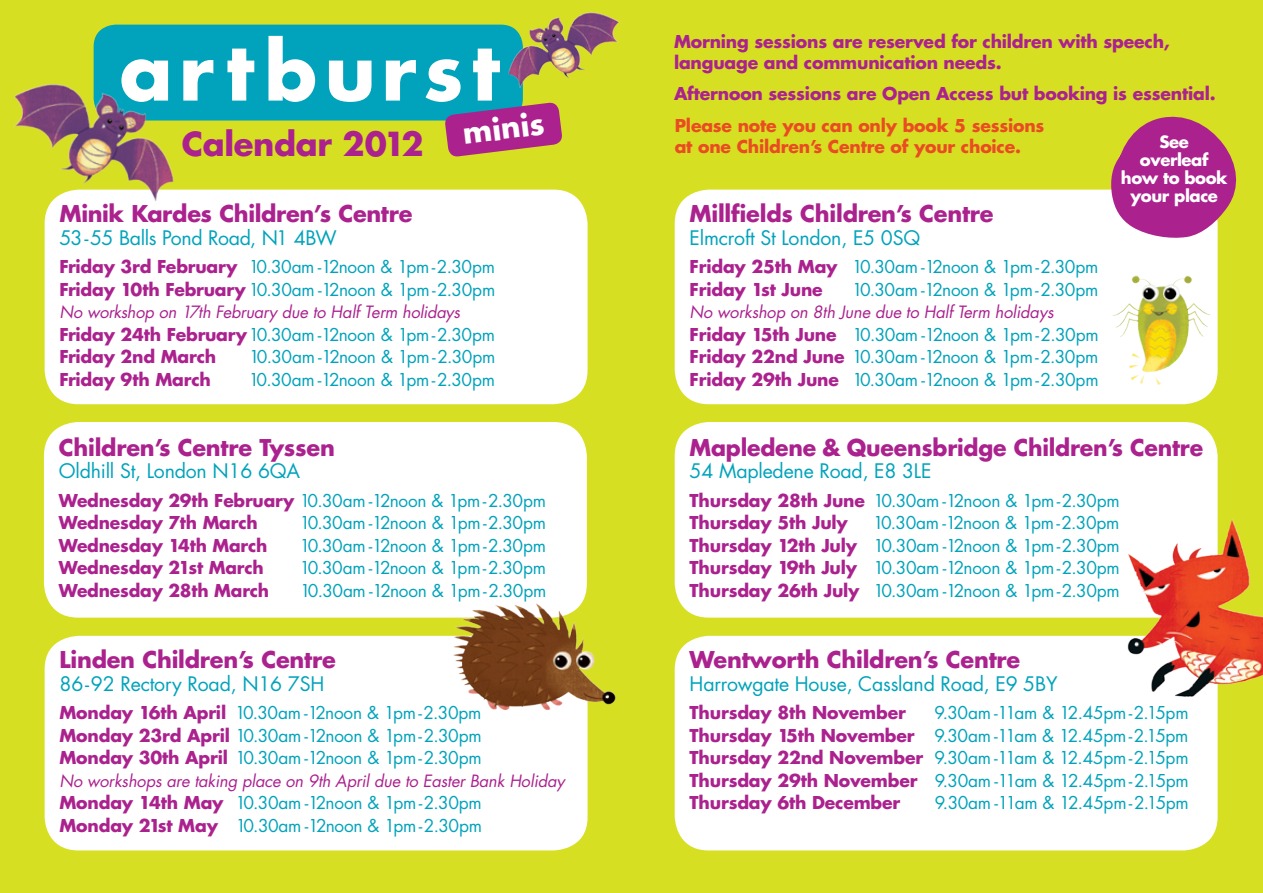
<style>
.page{position:relative;width:1263px;height:893px;background:#d7df23}
.page>*{position:absolute;margin:0;border:0;box-sizing:border-box;transform-origin:0 0}
.t1{font:700 78px "Futura";letter-spacing:.09em;color:#fff}
.t2{font:700 32.25px "Futura";letter-spacing:-.01em;color:#ab218e}
.t3{font:700 29.55px "Futura";color:#fff}
.t4{font:700 22.5px "Futura";letter-spacing:-.01em;color:#ab218e}
.t5{font:19.5px "Futura";letter-spacing:-.01em;color:#00a3bb}
.t6{font:17.25px/22.5px "Futura";letter-spacing:-.02em;color:#00a3bb;text-align:justify}
.t7{font:700 17.25px/22.5px "Futura";letter-spacing:-.01em;color:#ab218e}
.t8{font:700 17.25px/21px "Futura";letter-spacing:-.01em;color:#ea4c22}
.t9{font:italic 16.5px "Futura";letter-spacing:-.01em;color:#ab218e}
.t10{font:700 16.5px/18px "Futura";letter-spacing:-.025em;color:#fff;text-align:center}
.s1{font-weight:700;color:#ab218e}
.s2{font-weight:400;color:#00a3bb}
</style>
<div class="page">
<div style="left:45px;top:190px;width:542px;height:214px;background:#fff;border-radius:34px"></div>
<div style="left:44px;top:422px;width:543px;height:196px;background:#fff;border-radius:34px"></div>
<div style="left:675px;top:190px;width:542px;height:214px;background:#fff;border-radius:34px"></div>
<div style="left:675px;top:422px;width:542px;height:196px;background:#fff;border-radius:34px"></div>
<div style="left:94px;top:25px;width:429px;height:96px;background:#00a3bb;border-radius:22px"></div>
<svg style="left:444px;top:102px;width:118px;height:55px"></svg>
<svg style="left:1110px;top:116px;width:127px;height:123px"></svg>
<div style="left:45px;top:636px;width:542px;height:214px;background:#fff;border-radius:34px"></div>
<div style="left:675px;top:636px;width:542px;height:214px;background:#fff;border-radius:34px"></div>
<img style="left:506px;top:12px;width:113px;height:75px">
<img style="left:13px;top:78px;width:171px;height:125px">
<img style="left:1123px;top:519px;width:140px;height:188px">
<img style="left:439px;top:594px;width:177px;height:128px">
<img style="left:1113px;top:275px;width:100px;height:128px">
<h1 class="t1" style="left:120px;top:19px;width:382px">artburst</h1>
<h3 class="t3" style="left:460px;top:114px;width:83px;rotate:-7deg">minis</h3>
<h2 class="t2" style="left:182px;top:122px;width:243px">Calendar 2012</h2>
<h3 class="t4" style="left:60px;top:199px;width:355px">Minik Kardes Children’s Centre</h3>
<p class="t5" style="left:60px;top:225px;width:279px">53-55 Balls Pond Road, N1 4BW</p>
<p class="t6" style="left:60px;top:256px;width:437px"><span class="s1">Friday 3rd February</span> 10.30am - 12noon &amp; 1pm - 2.30pm<br><span class="s1">Friday 10th February</span> 10.30am - 12noon &amp; 1pm - 2.30pm</p>
<p class="t9" style="left:60px;top:301px;width:402px">No workshop on 17th February due to Half Term holidays</p>
<p class="t7" style="left:60px;top:323px;width:437px">Friday 24th February <span class="s2">10.30am - 12noon &amp; 1pm - 2.30pm<br></span>Friday 2nd March</p>
<p class="t6" style="left:249px;top:346px;width:248px">10.30am - 12noon &amp; 1pm - 2.30pm</p>
<p class="t7" style="left:60px;top:368px;width:153px">Friday 9th March</p>
<p class="t6" style="left:249px;top:368px;width:248px">10.30am - 12noon &amp; 1pm - 2.30pm</p>
<h3 class="t4" style="left:59px;top:432px;width:278px">Children’s Centre Tyssen</h3>
<p class="t5" style="left:59px;top:458px;width:243px">Oldhill St, London N16 6QA</p>
<p class="t7" style="left:59px;top:489px;width:489px">Wednesday 29th February <span class="s2">10.30am - 12noon &amp; 1pm - 2.30pm<br></span>Wednesday 7th March</p>
<p class="t6" style="left:300px;top:512px;width:248px">10.30am - 12noon &amp; 1pm - 2.30pm</p>
<p class="t7" style="left:59px;top:534px;width:210px">Wednesday 14th March</p>
<p class="t6" style="left:300px;top:534px;width:248px">10.30am - 12noon &amp; 1pm - 2.30pm</p>
<p class="t7" style="left:59px;top:556px;width:206px">Wednesday 21st March</p>
<p class="t6" style="left:300px;top:557px;width:248px">10.30am - 12noon &amp; 1pm - 2.30pm</p>
<p class="t7" style="left:59px;top:579px;width:212px">Wednesday 28th March</p>
<p class="t6" style="left:300px;top:579px;width:248px">10.30am - 12noon &amp; 1pm - 2.30pm</p>
<h3 class="t4" style="left:60px;top:645px;width:278px">Linden Children’s Centre</h3>
<p class="t5" style="left:60px;top:671px;width:266px">86-92 Rectory Road, N16 7SH</p>
<p class="t6" style="left:60px;top:702px;width:424px"><span class="s1">Monday 16th April</span> 10.30am - 12noon &amp; 1pm - 2.30pm <span class="s1">Monday 23rd April</span> 10.30am - 12noon &amp; 1pm - 2.30pm <span class="s1">Monday 30th April</span> 10.30am - 12noon &amp; 1pm - 2.30pm</p>
<p class="t9" style="left:60px;top:770px;width:507px">No workshops are taking place on 9th April due to Easter Bank Holiday</p>
<p class="t6" style="left:60px;top:792px;width:424px"><span class="s1">Monday 14th May</span> 10.30am - 12noon &amp; 1pm - 2.30pm<br><span class="s1">Monday 21st May</span> 10.30am - 12noon &amp; 1pm - 2.30pm</p>
<p class="t7" style="left:674px;top:31px;width:497px;line-height:21px">Morning sessions are reserved for children with speech, language and communication needs.</p>
<p class="t7" style="left:674px;top:82px;width:543px">Afternoon sessions are Open Access but booking is essential.</p>
<p class="t8" style="left:675px;top:114px;width:371px">Please note you can only book 5 sessions at one Children’s Centre of your choice.</p>
<p class="t10" style="left:1121px;top:132px;width:108px">See<br>overleaf how to book your place</p>
<h3 class="t4" style="left:690px;top:199px;width:305px">Millfields Children’s Centre</h3>
<p class="t5" style="left:690px;top:225px;width:232px">Elmcroft St London, E5 0SQ</p>
<p class="t7" style="left:690px;top:255px;width:410px">Friday 25th May <span class="s2">10.30am - 12noon &amp; 1pm - 2.30pm<br></span>Friday 1st June</p>
<p class="t6" style="left:852px;top:278px;width:248px">10.30am - 12noon &amp; 1pm - 2.30pm</p>
<p class="t9" style="left:690px;top:301px;width:365px">No workshop on 8th June due to Half Term holidays</p>
<p class="t6" style="left:690px;top:323px;width:410px"><span class="s1">Friday 15th June</span> 10.30am - 12noon &amp; 1pm - 2.30pm <span class="s1">Friday 22nd June</span> 10.30am - 12noon &amp; 1pm - 2.30pm <span class="s1">Friday 29th June</span> 10.30am - 12noon &amp; 1pm - 2.30pm</p>
<h3 class="t4" style="left:690px;top:432px;width:515px">Mapledene &amp; Queensbridge Children’s Centre</h3>
<p class="t5" style="left:690px;top:458px;width:243px">54 Mapledene Road, E8 3LE</p>
<p class="t7" style="left:690px;top:489px;width:432px">Thursday 28th June <span class="s2">10.30am - 12noon &amp; 1pm - 2.30pm<br></span>Thursday 5th July</p>
<p class="t6" style="left:690px;top:512px;width:432px;text-indent:184px">10.30am - 12noon &amp; 1pm - 2.30pm <span class="s1">Thursday 12th July</span> 10.30am - 12noon &amp; 1pm - 2.30pm <span class="s1">Thursday 19th July</span> 10.30am - 12noon &amp; 1pm - 2.30pm <span class="s1">Thursday 26th July</span> 10.30am - 12noon &amp; 1pm - 2.30pm</p>
<h3 class="t4" style="left:690px;top:645px;width:332px">Wentworth Children’s Centre</h3>
<p class="t5" style="left:690px;top:671px;width:369px">Harrowgate House, Cassland Road, E9 5BY</p>
<p class="t7" style="left:690px;top:701px;width:218px">Thursday 8th November</p>
<p class="t6" style="left:690px;top:702px;width:501px;text-indent:245px">9.30am - 11am &amp; 12.45pm - 2.15pm <span class="s1">Thursday 15th November</span> 9.30am - 11am &amp; 12.45pm - 2.15pm <span class="s1">Thursday 22nd November</span> 9.30am - 11am &amp; 12.45pm - 2.15pm <span class="s1">Thursday 29th November</span> 9.30am - 11am &amp; 12.45pm - 2.15pm <span class="s1">Thursday 6th December</span></p>
<p class="t6" style="left:935px;top:792px;width:256px">9.30am - 11am &amp; 12.45pm - 2.15pm</p>
</div>
